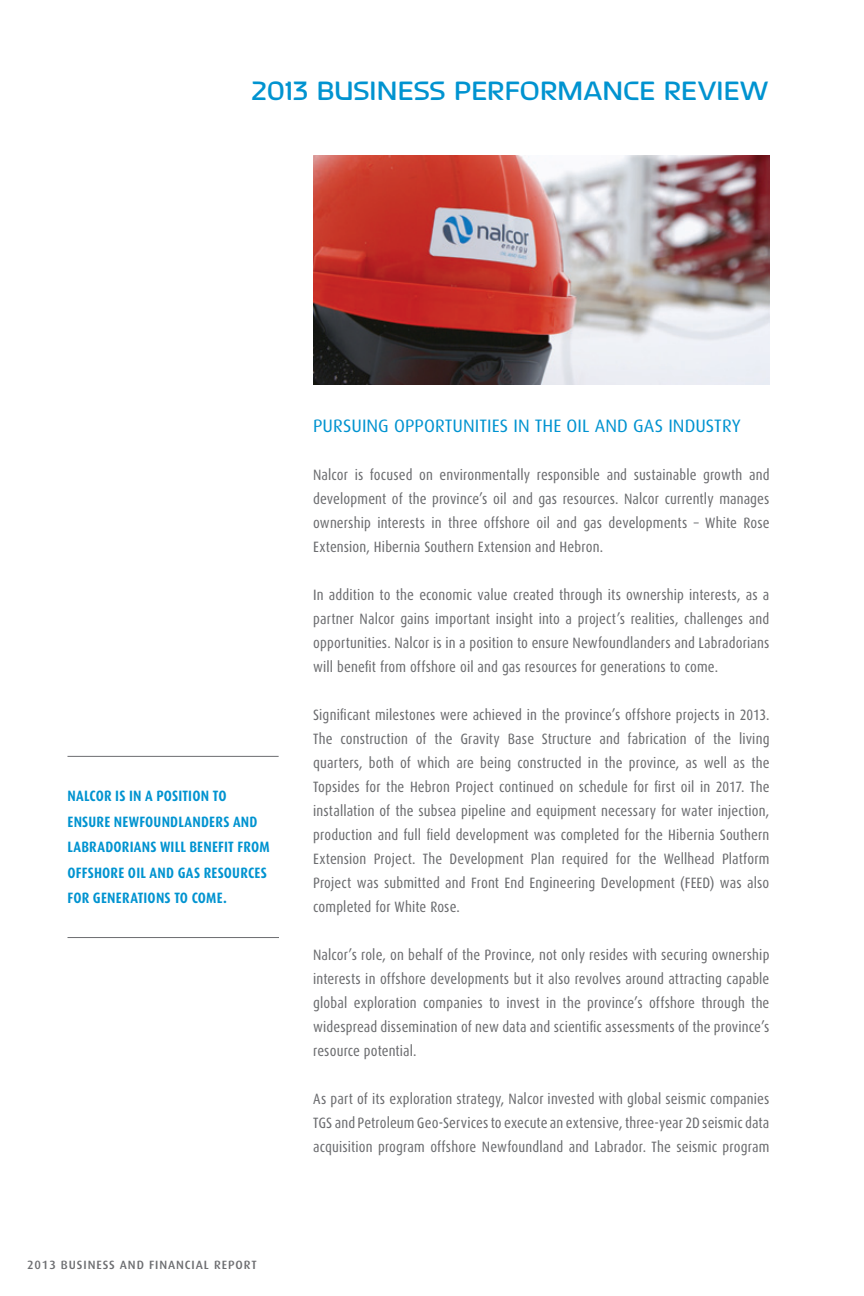
<style>
.page{position:relative;width:864px;height:1296px;background:#fff}
.page>*{position:absolute;margin:0;border:0;box-sizing:border-box;transform-origin:0 0}
.t1{font:500 36px "September";letter-spacing:.005em;color:#0093d0}
.t2{font:18px "Dax";letter-spacing:.005em;color:#0093d0}
.t3{font:15px/24px "Dax Condensed";letter-spacing:.01em;color:#6c6d70;text-align:justify}
.t4{font:700 15px/25.5px "Dax Condensed";letter-spacing:.015em;color:#0093d0}
.t5{font:500 12px "Dax";letter-spacing:.075em;color:#6c6d70}
</style>
<div class="page">
<img style="left:313px;top:155px;width:456px;height:230px">
<hr style="left:68px;top:756px;width:211px;height:1px;background:#6c6d70">
<hr style="left:68px;top:937px;width:211px;height:1px;background:#6c6d70">
<p class="t1" style="left:251px;top:71px;width:518px">2013 BUSINESS PERFORMANCE REVIEW</p>
<p class="t4" style="left:68px;top:783px;width:204px">NALCOR IS IN A POSITION TO<br>ENSURE NEWFOUNDLANDERS AND<br>LABRADORIANS WILL BENEFIT FROM<br>OFFSHORE OIL AND GAS RESOURCES<br>FOR GENERATIONS TO COME.</p>
<p class="t5" style="left:27px;top:1258px;width:231px">2013 BUSINESS AND FINANCIAL REPORT</p>
<p class="t2" style="left:313px;top:416px;width:429px">PURSUING OPPORTUNITIES IN THE OIL AND GAS INDUSTRY</p>
<p class="t3" style="left:313px;top:463px;width:458px">Nalcor is focused on environmentally responsible and sustainable growth and development of the province’s oil and gas resources. Nalcor currently manages ownership interests in three offshore oil and gas developments – White Rose Extension, Hibernia Southern Extension and Hebron.</p>
<p class="t3" style="left:313px;top:583px;width:458px">In addition to the economic value created through its ownership interests, as a partner Nalcor gains important insight into a project’s realities, challenges and opportunities. Nalcor is in a position to ensure Newfoundlanders and Labradorians will benefit from offshore oil and gas resources for generations to come.</p>
<p class="t3" style="left:313px;top:703px;width:458px">Significant milestones were achieved in the province’s offshore projects in 2013.<br>The construction of the Gravity Base Structure and fabrication of the living quarters, both of which are being constructed in the province, as well as the Topsides for the Hebron Project continued on schedule for first oil in 2017. The installation of the subsea pipeline and equipment necessary for water injection, production and full field development was completed for the Hibernia Southern Extension Project. The Development Plan required for the Wellhead Platform Project was submitted and Front End Engineering Development (FEED) was also completed for White Rose.</p>
<p class="t3" style="left:313px;top:943px;width:458px">Nalcor’s role, on behalf of the Province, not only resides with securing ownership interests in offshore developments but it also revolves around attracting capable global exploration companies to invest in the province’s offshore through the widespread dissemination of new data and scientific assessments of the province’s resource potential.</p>
<p class="t3" style="left:313px;top:1087px;width:458px">As part of its exploration strategy, Nalcor invested with global seismic companies TGS and Petroleum Geo-Services to execute an extensive, three-year 2D seismic data acquisition program offshore Newfoundland and Labrador. The seismic program</p>
</div>
